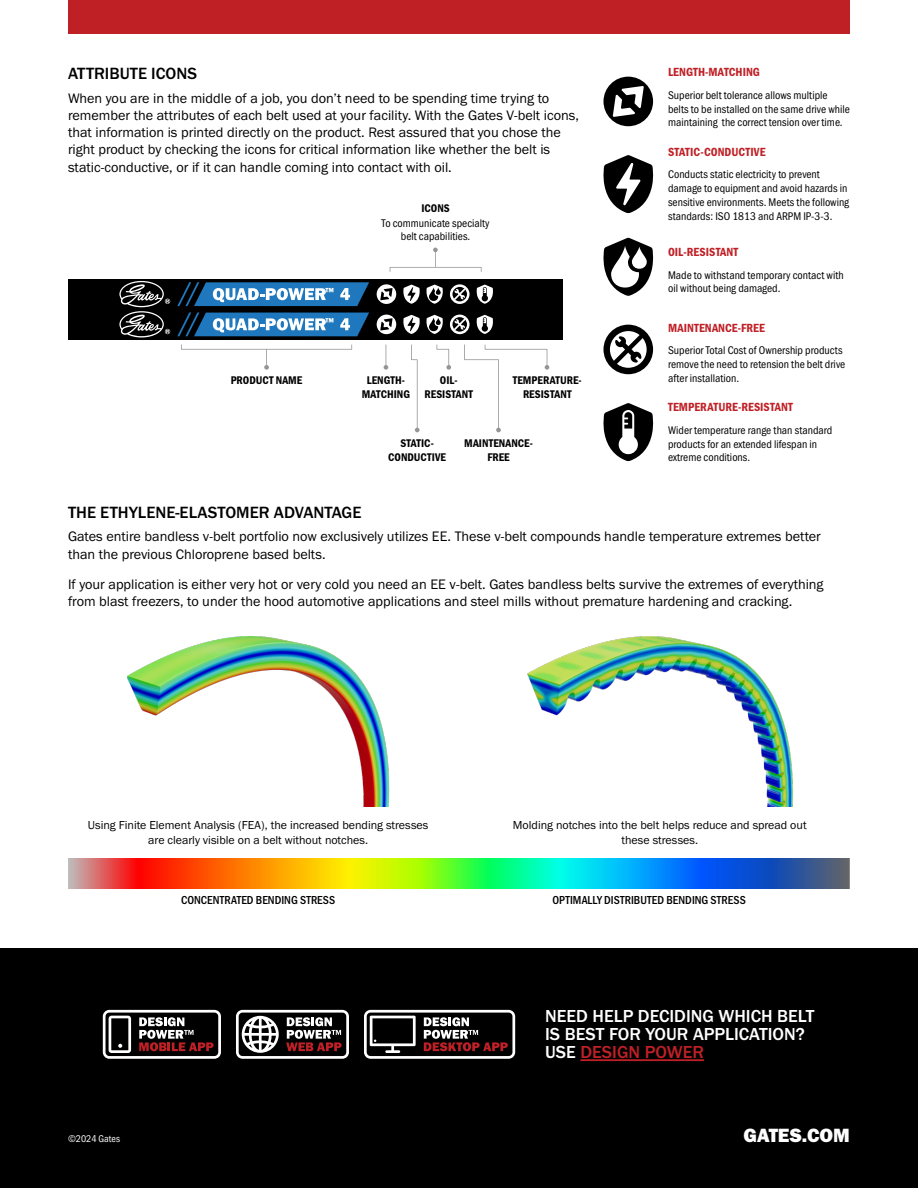
<style>
.page{position:relative;width:918px;height:1188px;background:#fff}
.page>*{position:absolute;margin:0;border:0;box-sizing:border-box;transform-origin:0 0}
.t1{font:19.8px "Franklin Gothic URW Hea";letter-spacing:-.005em;color:#fff}
.t2{font:500 18px/18px "Franklin Gothic URW";color:#fff}
._11_25pt_MEDIUM_CAPS_BLACK{font:500 16.8px "Franklin Gothic URW";color:#000}
._9_5pt_BOOK_BLACK{font:14.25px/17.1px "Franklin Gothic URW Boo";color:#000}
._9pt_BOOK_COND_CENTERED_BLACK{font:12.3px "Franklin Gothic URW Con Dem";color:#bf2026}
._9_5pt_BOOK_BLACK-2{font:12px/14.4px "Franklin Gothic URW Boo";color:#000;text-align:center}
._9_5pt_DEMI_CAPS_PARAGRAPH_HEADER_BLACK{font:500 12px "Franklin Gothic URW Con";color:#000}
._9pt_BOOK_COND_CENTERED_BLACK-2{font:11.55px/13.6px "Franklin Gothic URW Con Boo";color:#000}
.t3{font:11.55px/13.8px "Franklin Gothic URW Con Dem";color:#000;text-align:center}
.t4{font:10.2px "Franklin Gothic URW Con Boo";color:#fff}
.s1{color:#bf2026}
</style>
<div class="page">
<div style="left:0;top:949px;width:918px;height:239px;background:#000"></div>
<svg style="left:603px;top:155px;width:51px;height:58px"></svg>
<svg style="left:603px;top:403px;width:51px;height:58px"></svg>
<div style="left:603px;top:77px;width:50px;height:49px;background:#000;border-radius:50%"></div>
<svg style="left:613px;top:86px;width:31px;height:31px"></svg>
<svg style="left:603px;top:238px;width:51px;height:58px"></svg>
<img style="left:127px;top:636px;width:263px;height:170px">
<img style="left:527px;top:636px;width:266px;height:170px">
<img style="left:68px;top:859px;width:782px;height:29px">
<div style="left:68px;top:279px;width:494px;height:61px;background:#000"></div>
<svg style="left:177px;top:282px;width:192px;height:24px;background:#4782af"></svg>
<div style="left:377px;top:284px;width:19px;height:20px;background:#fff;border-radius:50%"></div>
<svg style="left:380px;top:288px;width:13px;height:12px"></svg>
<svg style="left:426px;top:285px;width:17px;height:19px"></svg>
<svg style="left:403px;top:285px;width:17px;height:19px"></svg>
<svg style="left:450px;top:284px;width:20px;height:20px"></svg>
<svg style="left:452px;top:287px;width:15px;height:14px"></svg>
<svg style="left:454px;top:288px;width:12px;height:13px"></svg>
<svg style="left:476px;top:285px;width:17px;height:19px"></svg>
<svg style="left:177px;top:313px;width:192px;height:23px;background:#4984b2"></svg>
<div style="left:377px;top:315px;width:19px;height:19px;background:#fff;border-radius:50%"></div>
<svg style="left:380px;top:318px;width:13px;height:13px"></svg>
<svg style="left:426px;top:315px;width:17px;height:19px"></svg>
<svg style="left:403px;top:315px;width:17px;height:19px"></svg>
<svg style="left:450px;top:315px;width:20px;height:19px"></svg>
<svg style="left:452px;top:317px;width:15px;height:15px"></svg>
<svg style="left:454px;top:318px;width:12px;height:13px"></svg>
<svg style="left:476px;top:315px;width:17px;height:19px"></svg>
<svg style="left:119px;top:281px;width:51px;height:57px"></svg>
<svg style="left:390px;top:248px;width:92px;height:24px"></svg>
<svg style="left:384px;top:345px;width:4px;height:25px"></svg>
<svg style="left:411px;top:345px;width:9px;height:87px"></svg>
<svg style="left:436px;top:345px;width:15px;height:25px"></svg>
<svg style="left:464px;top:345px;width:85px;height:87px"></svg>
<svg style="left:181px;top:345px;width:171px;height:25px"></svg>
<div style="left:603px;top:325px;width:50px;height:49px;background:#000;border-radius:50%"></div>
<svg style="left:610px;top:331px;width:37px;height:37px"></svg>
<svg style="left:613px;top:334px;width:30px;height:30px"></svg>
<svg style="left:103px;top:1010px;width:118px;height:49px"></svg>
<svg style="left:364px;top:1010px;width:151px;height:49px"></svg>
<svg style="left:236px;top:1010px;width:113px;height:49px"></svg>
<hr style="left:580px;top:1059px;width:124px;height:2px;background:#bf2026">
<div style="left:68px;top:0;width:782px;height:34px;background:#bf2026"></div>
<h2 class="_11_25pt_MEDIUM_CAPS_BLACK" style="left:68px;top:63px;width:131px">ATTRIBUTE ICONS</h2>
<p class="_9_5pt_BOOK_BLACK" style="left:68px;top:90px;width:513px">When you are in the middle of a job, you don’t need to be spending time trying to remember the attributes of each belt used at your facility. With the Gates V-belt icons, that information is printed directly on the product. Rest assured that you chose the right product by checking the icons for critical information like whether the belt is static-conductive, or if it can handle coming into contact with oil.</p>
<p class="t3" style="left:231px;top:373px;width:73px">PRODUCT NAME</p>
<p class="t3" style="left:421px;top:200px;width:30px">ICONS</p>
<p class="_9pt_BOOK_COND_CENTERED_BLACK-2" style="left:382px;top:216px;width:109px;text-align:center">To communicate specialty belt capabilities.</p>
<p class="t3" style="left:367px;top:373px;width:40px">LENGTH-</p>
<p class="t3" style="left:362px;top:387px;width:50px">MATCHING</p>
<p class="t3" style="left:440px;top:373px;width:19px">OIL-</p>
<p class="t3" style="left:424px;top:387px;width:50px">RESISTANT</p>
<p class="t3" style="left:513px;top:373px;width:70px">TEMPERATURE-<br>RESISTANT</p>
<p class="t3" style="left:400px;top:436px;width:35px">STATIC-</p>
<p class="t3" style="left:388px;top:450px;width:59px">CONDUCTIVE</p>
<p class="t3" style="left:464px;top:436px;width:70px">MAINTENANCE-<br>FREE</p>
<p class="_9pt_BOOK_COND_CENTERED_BLACK" style="left:668px;top:64px;width:93px">LENGTH-MATCHING</p>
<p class="_9pt_BOOK_COND_CENTERED_BLACK-2" style="left:668px;top:88px;width:183px">Superior belt tolerance allows multiple belts to be installed on the same drive while maintaining the correct tension over time.</p>
<p class="_9pt_BOOK_COND_CENTERED_BLACK" style="left:668px;top:143px;width:99px">STATIC-CONDUCTIVE</p>
<p class="_9pt_BOOK_COND_CENTERED_BLACK-2" style="left:668px;top:168px;width:183px">Conducts static electricity to prevent damage to equipment and avoid hazards in sensitive environments. Meets the following standards: ISO 1813 and ARPM IP-3-3.</p>
<p class="_9pt_BOOK_COND_CENTERED_BLACK" style="left:668px;top:244px;width:72px">OIL-RESISTANT</p>
<p class="_9pt_BOOK_COND_CENTERED_BLACK-2" style="left:668px;top:268px;width:177px">Made to withstand temporary contact with oil without being damaged.</p>
<p class="_9pt_BOOK_COND_CENTERED_BLACK" style="left:668px;top:319px;width:98px">MAINTENANCE-FREE</p>
<p class="_9pt_BOOK_COND_CENTERED_BLACK-2" style="left:668px;top:344px;width:179px">Superior Total Cost of Ownership products remove the need to retension the belt drive after installation.</p>
<p class="_9pt_BOOK_COND_CENTERED_BLACK" style="left:668px;top:399px;width:126px">TEMPERATURE-RESISTANT</p>
<p class="_9pt_BOOK_COND_CENTERED_BLACK-2" style="left:668px;top:423px;width:166px">Wider temperature range than standard products for an extended lifespan in extreme conditions.</p>
<h2 class="_11_25pt_MEDIUM_CAPS_BLACK" style="left:68px;top:502px;width:295px">THE ETHYLENE-ELASTOMER ADVANTAGE</h2>
<p class="_9_5pt_BOOK_BLACK" style="left:68px;top:528px;width:754px">Gates entire bandless v-belt portfolio now exclusively utilizes EE. These v-belt compounds handle temperature extremes better than the previous Chloroprene based belts.</p>
<p class="_9_5pt_BOOK_BLACK" style="left:68px;top:576px;width:757px">If your application is either very hot or very cold you need an EE v-belt. Gates bandless belts survive the extremes of everything from blast freezers, to under the hood automotive applications and steel mills without premature hardening and cracking.</p>
<p class="_9_5pt_BOOK_BLACK-2" style="left:88px;top:818px;width:342px">Using Finite Element Analysis (FEA), the increased bending stresses are clearly visible on a belt without notches.</p>
<p class="_9_5pt_BOOK_BLACK-2" style="left:513px;top:818px;width:295px">Molding notches into the belt helps reduce and spread out these stresses.</p>
<h2 class="_9_5pt_DEMI_CAPS_PARAGRAPH_HEADER_BLACK" style="left:181px;top:892px;width:156px">CONCENTRATED BENDING STRESS</h2>
<h2 class="_9_5pt_DEMI_CAPS_PARAGRAPH_HEADER_BLACK" style="left:552px;top:892px;width:195px">OPTIMALLY DISTRIBUTED BENDING STRESS</h2>
<p class="t2" style="left:545px;top:1007px;width:271px">NEED HELP DECIDING WHICH BELT<br>IS BEST FOR YOUR APPLICATION?<br>USE <span class="s1">DESIGN POWER</span></p>
<p class="t4" style="left:68px;top:1132px;width:53px">©2024 Gates</p>
<h1 class="t1" style="left:743px;top:1122px;width:108px">GATES.COM</h1>
</div>
